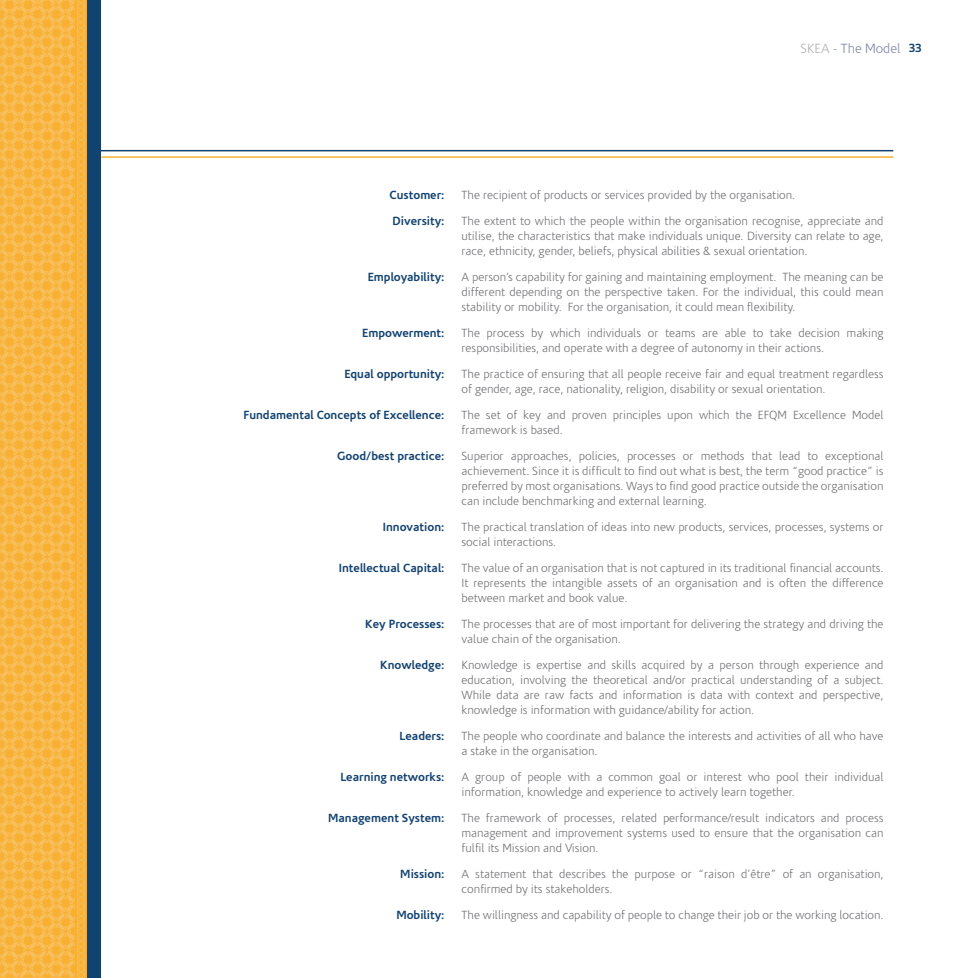
<style>
.page{position:relative;width:978px;height:978px;background:#fff}
.page>*{position:absolute;margin:0;border:0;box-sizing:border-box;transform-origin:0 0}
.t1{font:300 13.5px "Corisande OT";color:#7f86a5}
.t2{font:300 12px/15px "Corisande OT";color:#717074}
.t3{font:700 12px "Corisande OT";color:#124270}
.s1{color:#b4b3b7}
.s2{font-weight:700;font-size:12px;color:#124270}
</style>
<div class="page">
<div style="left:5px;top:0;width:96px;height:978px;background:#124270"></div>
<div style="left:75px;top:0;width:12px;height:978px;background:#f7b032"></div>
<svg style="left:0;top:0;width:85px;height:978px"></svg>
<hr style="left:94px;top:150px;width:799px;height:1px;background:#124270">
<hr style="left:101px;top:156px;width:792px;height:2px;background:#f7b032">
<p class="t1" style="left:801px;top:41px;width:123px"><span class="s1">SKEA -</span> The Model <span class="s2">33</span></p>
<p class="t3" style="left:389px;top:188px;width:57px">Customer:</p>
<p class="t2" style="left:461px;top:188px;width:335px">The recipient of products or services provided by the organisation.</p>
<p class="t3" style="left:393px;top:214px;width:53px">Diversity:</p>
<p class="t2" style="left:461px;top:214px;width:424px;text-align:justify">The extent to which the people within the organisation recognise, appreciate and utilise, the characteristics that make individuals unique. Diversity can relate to age, race, ethnicity, gender, beliefs, physical abilities &amp; sexual orientation.</p>
<p class="t3" style="left:368px;top:270px;width:78px">Employability:</p>
<p class="t2" style="left:461px;top:270px;width:424px;text-align:justify">A person’s capability for gaining and maintaining employment. The meaning can be different depending on the perspective taken. For the individual, this could mean stability or mobility. For the organisation, it could mean flexibility.</p>
<p class="t3" style="left:362px;top:326px;width:84px">Empowerment:</p>
<p class="t2" style="left:461px;top:326px;width:424px">The process by which individuals or teams are able to take decision making responsibilities, and operate with a degree of autonomy in their actions.</p>
<p class="t3" style="left:344px;top:367px;width:102px">Equal opportunity:</p>
<p class="t2" style="left:461px;top:367px;width:424px">The practice of ensuring that all people receive fair and equal treatment regardless of gender, age, race, nationality, religion, disability or sexual orientation.</p>
<p class="t3" style="left:243px;top:408px;width:203px">Fundamental Concepts of Excellence:</p>
<p class="t2" style="left:461px;top:408px;width:424px">The set of key and proven principles upon which the EFQM Excellence Model framework is based.</p>
<p class="t3" style="left:337px;top:449px;width:109px">Good/best practice:</p>
<p class="t2" style="left:461px;top:449px;width:424px;text-align:justify">Superior approaches, policies, processes or methods that lead to exceptional achievement. Since it is difficult to find out what is best, the term “good practice” is preferred by most organisations. Ways to find good practice outside the organisation can include benchmarking and external learning.</p>
<p class="t3" style="left:383px;top:520px;width:63px">Innovation:</p>
<p class="t2" style="left:461px;top:520px;width:424px">The practical translation of ideas into new products, services, processes, systems or social interactions.</p>
<p class="t3" style="left:339px;top:561px;width:107px">Intellectual Capital:</p>
<p class="t2" style="left:461px;top:561px;width:424px;text-align:justify">The value of an organisation that is not captured in its traditional financial accounts.<br>It represents the intangible assets of an organisation and is often the difference between market and book value.</p>
<p class="t3" style="left:365px;top:617px;width:81px">Key Processes:</p>
<p class="t2" style="left:461px;top:617px;width:424px">The processes that are of most important for delivering the strategy and driving the value chain of the organisation.</p>
<p class="t3" style="left:380px;top:658px;width:66px">Knowledge:</p>
<p class="t2" style="left:461px;top:658px;width:424px;text-align:justify">Knowledge is expertise and skills acquired by a person through experience and education, involving the theoretical and/or practical understanding of a subject.<br>While data are raw facts and information is data with context and perspective, knowledge is information with guidance/ability for action.</p>
<p class="t3" style="left:400px;top:729px;width:46px">Leaders:</p>
<p class="t2" style="left:461px;top:729px;width:424px">The people who coordinate and balance the interests and activities of all who have a stake in the organisation.</p>
<p class="t3" style="left:340px;top:770px;width:106px">Learning networks:</p>
<p class="t2" style="left:461px;top:770px;width:424px">A group of people with a common goal or interest who pool their individual information, knowledge and experience to actively learn together.</p>
<p class="t3" style="left:328px;top:811px;width:118px">Management System:</p>
<p class="t2" style="left:461px;top:811px;width:424px;text-align:justify">The framework of processes, related performance/result indicators and process management and improvement systems used to ensure that the organisation can fulfil its Mission and Vision.</p>
<p class="t3" style="left:400px;top:867px;width:46px">Mission:</p>
<p class="t2" style="left:461px;top:867px;width:424px">A statement that describes the purpose or “raison d’être” of an organisation, confirmed by its stakeholders.</p>
<p class="t3" style="left:396px;top:908px;width:50px">Mobility:</p>
<p class="t2" style="left:461px;top:908px;width:424px">The willingness and capability of people to change their job or the working location.</p>
</div>
